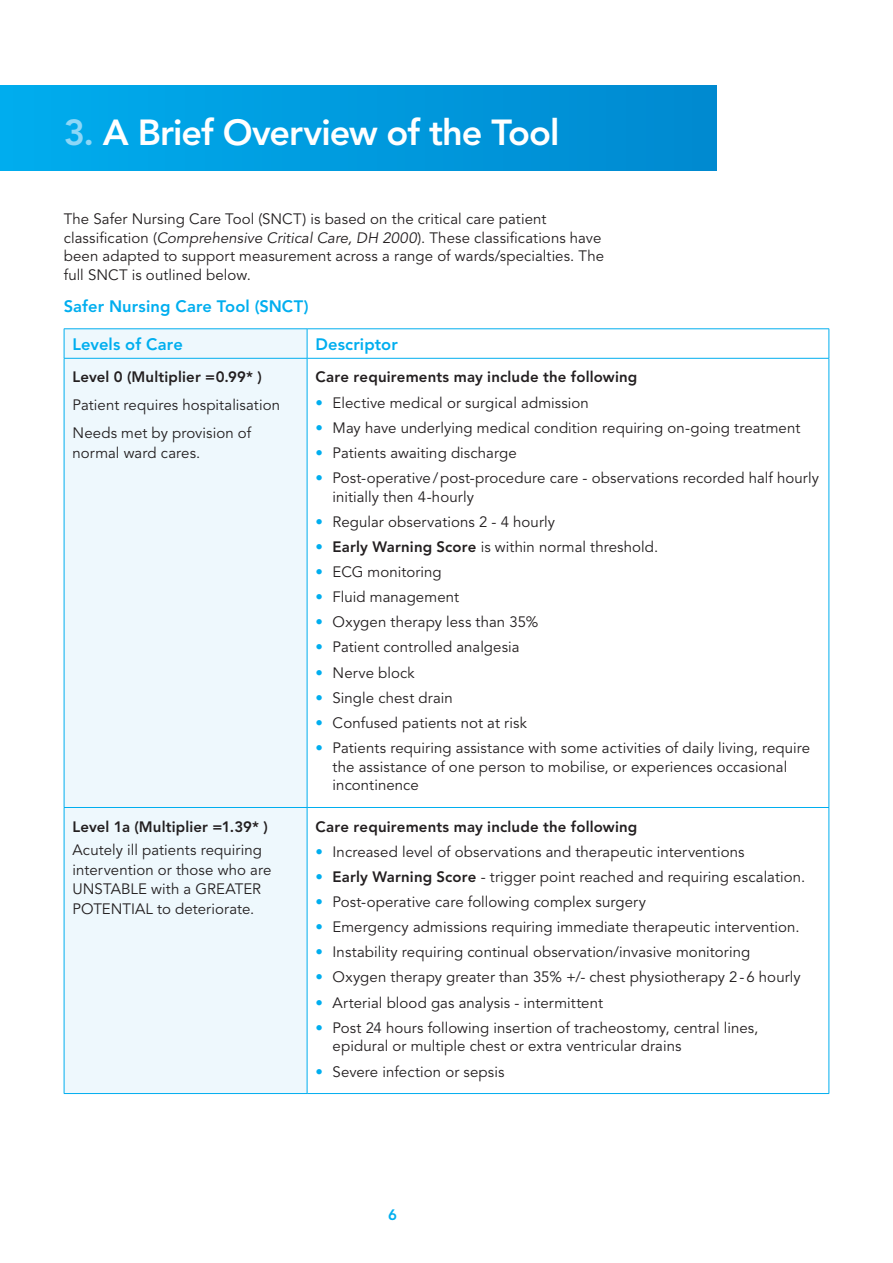
<style>
.page{position:relative;width:893px;height:1263px;background:#fff}
.page>*{position:absolute;margin:0;border:0;box-sizing:border-box;transform-origin:0 0}
.Big_head{font:800 36px "Avenir LT Std";letter-spacing:-.03em;color:#fff}
.Subhead{font:800 16.5px "Avenir LT Std";letter-spacing:.005em;color:#00aeef}
.body_list{font:15px/18.8px "Avenir LT Std";letter-spacing:.005em;color:#231f20}
.body{font:15px/19.5px "Avenir LT Std";letter-spacing:.005em;color:#231f20}
.body-2{font:800 15px "Avenir LT Std";letter-spacing:.01em;color:#231f20}
.Subhead-2{font:800 15px "Avenir LT Std";color:#00aeef}
.s1{color:#8dd7f7}
.s2{font-style:italic}
.s3{color:#00aeef}
.s4{font-weight:800}
</style>
<div class="page">
<div style="left:0;top:85px;width:717px;height:85px;background:linear-gradient(to right,#00aded,#0089cf)"></div>
<div style="left:65px;top:329px;width:242px;height:764px;background:#eef8fd"></div>
<hr style="left:64px;top:328px;width:243px;height:1px;background:#00aeef">
<svg style="left:64px;top:329px;width:1px;height:29px"></svg>
<hr style="left:307px;top:328px;width:522px;height:1px;background:#00aeef">
<svg style="left:307px;top:329px;width:1px;height:29px"></svg>
<svg style="left:829px;top:329px;width:1px;height:29px"></svg>
<hr style="left:64px;top:358px;width:243px;height:1px;background:#00aeef">
<hr style="left:64px;top:359px;width:1px;height:448px;background:#00aeef">
<hr style="left:307px;top:358px;width:522px;height:1px;background:#00aeef">
<hr style="left:307px;top:359px;width:1px;height:448px;background:#00aeef">
<hr style="left:829px;top:359px;width:1px;height:448px;background:#00aeef">
<hr style="left:64px;top:807px;width:243px;height:1px;background:#00aeef">
<hr style="left:64px;top:808px;width:1px;height:285px;background:#00aeef">
<hr style="left:307px;top:807px;width:522px;height:1px;background:#00aeef">
<hr style="left:307px;top:808px;width:1px;height:285px;background:#00aeef">
<hr style="left:829px;top:808px;width:1px;height:285px;background:#00aeef">
<hr style="left:64px;top:1093px;width:243px;height:1px;background:#00aeef">
<hr style="left:307px;top:1093px;width:522px;height:1px;background:#00aeef">
<p class="Big_head" style="left:64px;top:111px;width:497px"><span class="s1">3.</span> A Brief Overview of the Tool</p>
<p class="body" style="left:64px;top:210px;width:542px;line-height:18.8px">The Safer Nursing Care Tool (SNCT) is based on the critical care patient classification (<span class="s2">Comprehensive Critical Care, DH 2000</span>). These classifications have been adapted to support measurement across a range of wards/specialties. The full SNCT is outlined below.</p>
<p class="Subhead" style="left:64px;top:296px;width:246px">Safer Nursing Care Tool (SNCT)</p>
<p class="Subhead" style="left:73px;top:334px;width:112px">Levels of Care</p>
<p class="Subhead" style="left:316px;top:334px;width:84px">Descriptor</p>
<p class="body-2" style="left:73px;top:368px;width:191px">Level 0 (Multiplier =0.99* )</p>
<p class="body" style="left:73px;top:396px;width:209px">Patient requires hospitalisation</p>
<p class="body" style="left:73px;top:424px;width:180px">Needs met by provision of normal ward cares.</p>
<p class="body-2" style="left:316px;top:368px;width:323px">Care requirements may include the following</p>
<p class="body_list" style="left:316px;top:393px;width:275px"><span class="s3">•</span> Elective medical or surgical admission</p>
<p class="body_list" style="left:316px;top:418px;width:486px"><span class="s3">•</span> May have underlying medical condition requiring on-going treatment</p>
<p class="body_list" style="left:316px;top:444px;width:203px"><span class="s3">•</span> Patients awaiting discharge</p>
<p class="body_list" style="left:333px;top:469px;width:488px;text-indent:-17px"><span class="s3">•</span> Post-operative/post-procedure care - observations recorded half hourly initially then 4-hourly</p>
<p class="body_list" style="left:316px;top:513px;width:241px"><span class="s3">•</span> Regular observations 2 - 4 hourly</p>
<p class="body_list" style="left:316px;top:538px;width:344px"><span class="s3">•</span> <span class="s4">Early Warning Score</span> is within normal threshold.</p>
<p class="body_list" style="left:316px;top:563px;width:128px"><span class="s3">•</span> ECG monitoring</p>
<p class="body_list" style="left:316px;top:588px;width:145px"><span class="s3">•</span> Fluid management</p>
<p class="body_list" style="left:316px;top:613px;width:224px"><span class="s3">•</span> Oxygen therapy less than 35%</p>
<p class="body_list" style="left:316px;top:638px;width:205px"><span class="s3">•</span> Patient controlled analgesia</p>
<p class="body_list" style="left:316px;top:663px;width:101px"><span class="s3">•</span> Nerve block</p>
<p class="body_list" style="left:316px;top:689px;width:139px"><span class="s3">•</span> Single chest drain</p>
<p class="body_list" style="left:316px;top:714px;width:213px"><span class="s3">•</span> Confused patients not at risk</p>
<p class="body_list" style="left:333px;top:739px;width:479px;text-indent:-17px"><span class="s3">•</span> Patients requiring assistance with some activities of daily living, require the assistance of one person to mobilise, or experiences occasional incontinence</p>
<p class="body-2" style="left:73px;top:817px;width:197px">Level 1a (Multiplier =1.39* )</p>
<p class="body" style="left:73px;top:841px;width:200px">Acutely ill patients requiring intervention or those who are<br>UNSTABLE with a GREATER<br>POTENTIAL to deteriorate.</p>
<p class="body-2" style="left:316px;top:817px;width:323px">Care requirements may include the following</p>
<p class="body_list" style="left:316px;top:843px;width:430px"><span class="s3">•</span> Increased level of observations and therapeutic interventions</p>
<p class="body_list" style="left:316px;top:868px;width:491px"><span class="s3">•</span> <span class="s4">Early Warning Score</span> - trigger point reached and requiring escalation.</p>
<p class="body_list" style="left:316px;top:893px;width:332px"><span class="s3">•</span> Post-operative care following complex surgery</p>
<p class="body_list" style="left:316px;top:918px;width:485px"><span class="s3">•</span> Emergency admissions requiring immediate therapeutic intervention.</p>
<p class="body_list" style="left:316px;top:943px;width:436px"><span class="s3">•</span> Instability requiring continual observation/invasive monitoring</p>
<p class="body_list" style="left:316px;top:968px;width:487px"><span class="s3">•</span> Oxygen therapy greater than 35% +/- chest physiotherapy 2-6 hourly</p>
<p class="body_list" style="left:316px;top:993px;width:289px"><span class="s3">•</span> Arterial blood gas analysis - intermittent</p>
<p class="body_list" style="left:333px;top:1018px;width:427px;text-indent:-17px"><span class="s3">•</span> Post 24 hours following insertion of tracheostomy, central lines, epidural or multiple chest or extra ventricular drains</p>
<p class="body_list" style="left:316px;top:1062px;width:190px"><span class="s3">•</span> Severe infection or sepsis</p>
<p class="Subhead-2" style="left:388px;top:1206px;width:10px">6</p>
</div>
